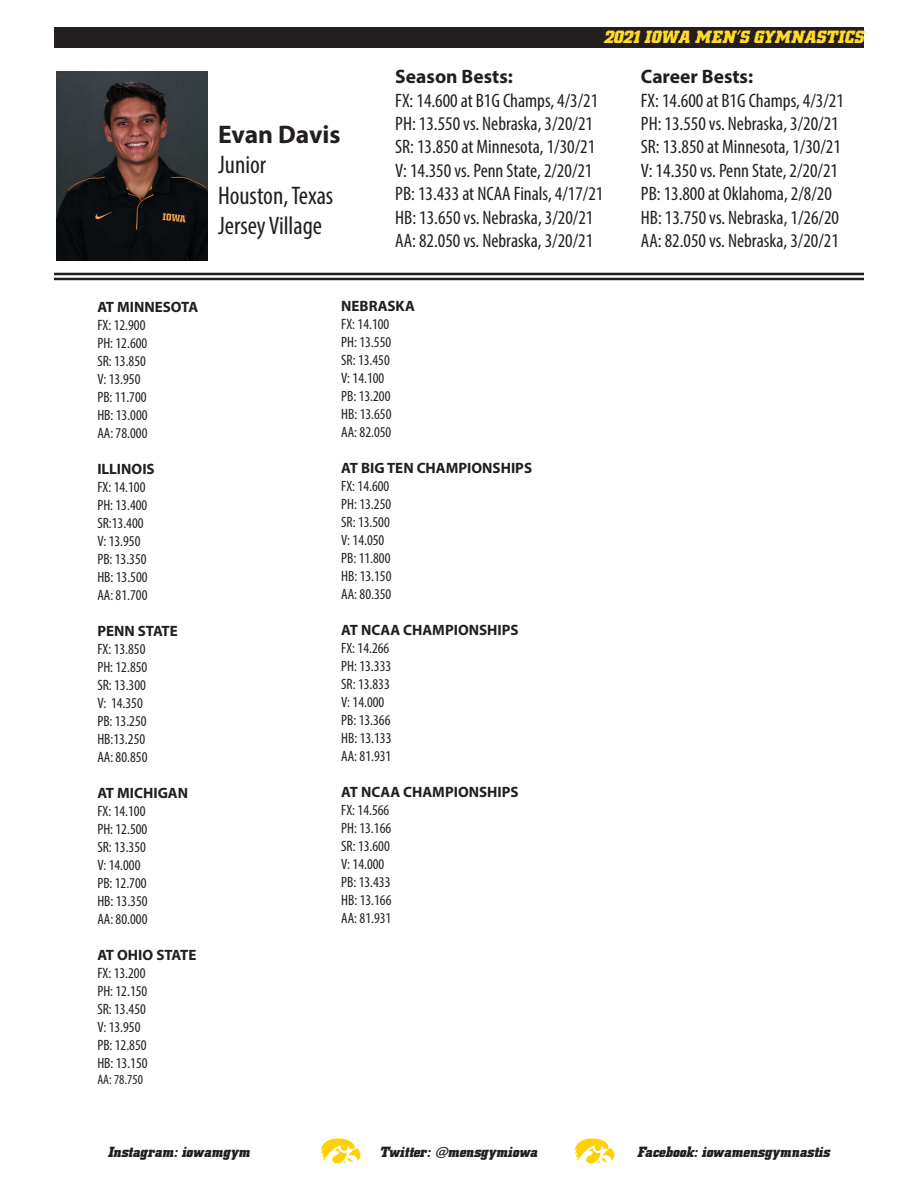
<style>
.page{position:relative;width:918px;height:1188px;background:#fff}
.page>*{position:absolute;margin:0;border:0;box-sizing:border-box;transform-origin:0 0}
.t1{font:condensed 25.5px "Myriad Pro";color:#231f20}
.t2{font:700 25.5px "Myriad Pro";color:#231f20}
.t3{font:condensed 19.5px "Myriad Pro";color:#231f20}
.t4{font:700 19.5px "Myriad Pro";color:#231f20}
.t5{font:italic 700 18px "Hawkeye";letter-spacing:.02em;color:#ffd92b}
.t6{font:condensed 15px "Myriad Pro";color:#231f20}
.t7{font:700 15px "Myriad Pro";color:#231f20}
.t8{font:italic 700 15px "Hawkeye";color:#231f20}
.t9{font:condensed 13.65px "Myriad Pro";color:#231f20}
</style>
<div class="page">
<div style="left:54px;top:27px;width:810px;height:21px;background:#231f20"></div>
<svg style="left:321px;top:1138px;width:39px;height:26px"></svg>
<svg style="left:575px;top:1138px;width:39px;height:26px"></svg>
<hr style="left:54px;top:273px;width:810px;height:2px;background:#231f20">
<hr style="left:54px;top:278px;width:810px;height:2px;background:#231f20">
<img style="left:56px;top:72px;width:152px;height:189px">
<p class="t2" style="left:218px;top:117px;width:124px">Evan Davis</p>
<p class="t1" style="left:218px;top:149px;width:50px">Junior</p>
<p class="t1" style="left:218px;top:180px;width:117px">Houston, Texas</p>
<p class="t1" style="left:218px;top:211px;width:106px">Jersey Village</p>
<p class="t5" style="left:604px;top:27px;width:262px">2021 IOWA MEN’S GYMNASTICS</p>
<p class="t4" style="left:395px;top:64px;width:119px">Season Bests:</p>
<p class="t3" style="left:395px;top:88px;width:205px">FX: 14.600 at B1G Champs, 4/3/21</p>
<p class="t3" style="left:395px;top:112px;width:199px">PH: 13.550 vs. Nebraska, 3/20/21</p>
<p class="t3" style="left:395px;top:135px;width:201px">SR: 13.850 at Minnesota, 1/30/21</p>
<p class="t3" style="left:395px;top:159px;width:199px">V: 14.350 vs. Penn State, 2/20/21</p>
<p class="t3" style="left:395px;top:182px;width:210px">PB: 13.433 at NCAA Finals, 4/17/21</p>
<p class="t3" style="left:395px;top:205px;width:200px">HB: 13.650 vs. Nebraska, 3/20/21</p>
<p class="t3" style="left:395px;top:229px;width:199px">AA: 82.050 vs. Nebraska, 3/20/21</p>
<p class="t4" style="left:641px;top:64px;width:114px">Career Bests:</p>
<p class="t3" style="left:641px;top:88px;width:205px">FX: 14.600 at B1G Champs, 4/3/21</p>
<p class="t3" style="left:641px;top:112px;width:199px">PH: 13.550 vs. Nebraska, 3/20/21</p>
<p class="t3" style="left:641px;top:135px;width:201px">SR: 13.850 at Minnesota, 1/30/21</p>
<p class="t3" style="left:641px;top:159px;width:199px">V: 14.350 vs. Penn State, 2/20/21</p>
<p class="t3" style="left:641px;top:182px;width:192px">PB: 13.800 at Oklahoma, 2/8/20</p>
<p class="t3" style="left:641px;top:205px;width:200px">HB: 13.750 vs. Nebraska, 1/26/20</p>
<p class="t3" style="left:641px;top:229px;width:199px">AA: 82.050 vs. Nebraska, 3/20/21</p>
<p class="t7" style="left:97px;top:297px;width:102px">AT MINNESOTA</p>
<p class="t6" style="left:97px;top:316px;width:50px">FX: 12.900</p>
<p class="t6" style="left:97px;top:334px;width:51px">PH: 12.600</p>
<p class="t6" style="left:97px;top:352px;width:50px">SR: 13.850</p>
<p class="t6" style="left:97px;top:370px;width:45px">V: 13.950</p>
<p class="t6" style="left:97px;top:388px;width:51px">PB: 11.700</p>
<p class="t6" style="left:97px;top:406px;width:52px">HB: 13.000</p>
<p class="t6" style="left:97px;top:424px;width:52px">AA: 78.000</p>
<p class="t7" style="left:97px;top:459px;width:59px">ILLINOIS</p>
<p class="t6" style="left:97px;top:478px;width:50px">FX: 14.100</p>
<p class="t6" style="left:97px;top:496px;width:51px">PH: 13.400</p>
<p class="t6" style="left:97px;top:514px;width:48px">SR:13.400</p>
<p class="t6" style="left:97px;top:532px;width:45px">V: 13.950</p>
<p class="t6" style="left:97px;top:550px;width:51px">PB: 13.350</p>
<p class="t6" style="left:97px;top:568px;width:52px">HB: 13.500</p>
<p class="t6" style="left:97px;top:586px;width:52px">AA: 81.700</p>
<p class="t7" style="left:97px;top:621px;width:82px">PENN STATE</p>
<p class="t6" style="left:97px;top:640px;width:50px">FX: 13.850</p>
<p class="t6" style="left:97px;top:658px;width:51px">PH: 12.850</p>
<p class="t6" style="left:97px;top:676px;width:50px">SR: 13.300</p>
<p class="t6" style="left:97px;top:694px;width:47px">V: 14.350</p>
<p class="t6" style="left:97px;top:712px;width:51px">PB: 13.250</p>
<p class="t6" style="left:97px;top:730px;width:49px">HB:13.250</p>
<p class="t6" style="left:97px;top:748px;width:52px">AA: 80.850</p>
<p class="t7" style="left:97px;top:783px;width:92px">AT MICHIGAN</p>
<p class="t6" style="left:97px;top:802px;width:50px">FX: 14.100</p>
<p class="t6" style="left:97px;top:820px;width:51px">PH: 12.500</p>
<p class="t6" style="left:97px;top:838px;width:50px">SR: 13.350</p>
<p class="t6" style="left:97px;top:856px;width:45px">V: 14.000</p>
<p class="t6" style="left:97px;top:874px;width:51px">PB: 12.700</p>
<p class="t6" style="left:97px;top:892px;width:52px">HB: 13.350</p>
<p class="t6" style="left:97px;top:910px;width:52px">AA: 80.000</p>
<p class="t7" style="left:97px;top:945px;width:101px">AT OHIO STATE</p>
<p class="t6" style="left:97px;top:964px;width:50px">FX: 13.200</p>
<p class="t6" style="left:97px;top:982px;width:51px">PH: 12.150</p>
<p class="t6" style="left:97px;top:1000px;width:50px">SR: 13.450</p>
<p class="t6" style="left:97px;top:1018px;width:45px">V: 13.950</p>
<p class="t6" style="left:97px;top:1036px;width:51px">PB: 12.850</p>
<p class="t6" style="left:97px;top:1054px;width:52px">HB: 13.150</p>
<p class="t9" style="left:97px;top:1071px;width:47px">AA: 78.750</p>
<p class="t7" style="left:341px;top:296px;width:75px">NEBRASKA</p>
<p class="t6" style="left:341px;top:315px;width:50px">FX: 14.100</p>
<p class="t6" style="left:341px;top:333px;width:51px">PH: 13.550</p>
<p class="t6" style="left:341px;top:351px;width:50px">SR: 13.450</p>
<p class="t6" style="left:341px;top:369px;width:45px">V: 14.100</p>
<p class="t6" style="left:341px;top:387px;width:51px">PB: 13.200</p>
<p class="t6" style="left:341px;top:405px;width:52px">HB: 13.650</p>
<p class="t6" style="left:341px;top:423px;width:52px">AA: 82.050</p>
<p class="t7" style="left:341px;top:458px;width:192px">AT BIG TEN CHAMPIONSHIPS</p>
<p class="t6" style="left:341px;top:477px;width:50px">FX: 14.600</p>
<p class="t6" style="left:341px;top:495px;width:51px">PH: 13.250</p>
<p class="t6" style="left:341px;top:513px;width:50px">SR: 13.500</p>
<p class="t6" style="left:341px;top:531px;width:45px">V: 14.050</p>
<p class="t6" style="left:341px;top:549px;width:51px">PB: 11.800</p>
<p class="t6" style="left:341px;top:567px;width:52px">HB: 13.150</p>
<p class="t6" style="left:341px;top:585px;width:52px">AA: 80.350</p>
<p class="t7" style="left:341px;top:620px;width:179px">AT NCAA CHAMPIONSHIPS</p>
<p class="t6" style="left:341px;top:639px;width:50px">FX: 14.266</p>
<p class="t6" style="left:341px;top:657px;width:51px">PH: 13.333</p>
<p class="t6" style="left:341px;top:675px;width:50px">SR: 13.833</p>
<p class="t6" style="left:341px;top:693px;width:45px">V: 14.000</p>
<p class="t6" style="left:341px;top:711px;width:51px">PB: 13.366</p>
<p class="t6" style="left:341px;top:729px;width:52px">HB: 13.133</p>
<p class="t6" style="left:341px;top:747px;width:52px">AA: 81.931</p>
<p class="t7" style="left:341px;top:782px;width:179px">AT NCAA CHAMPIONSHIPS</p>
<p class="t6" style="left:341px;top:801px;width:50px">FX: 14.566</p>
<p class="t6" style="left:341px;top:819px;width:51px">PH: 13.166</p>
<p class="t6" style="left:341px;top:837px;width:50px">SR: 13.600</p>
<p class="t6" style="left:341px;top:855px;width:45px">V: 14.000</p>
<p class="t6" style="left:341px;top:873px;width:51px">PB: 13.433</p>
<p class="t6" style="left:341px;top:891px;width:52px">HB: 13.166</p>
<p class="t6" style="left:341px;top:909px;width:52px">AA: 81.931</p>
<p class="t8" style="left:108px;top:1143px;width:144px">Instagram: iowamgym</p>
<p class="t8" style="left:380px;top:1143px;width:160px">Twitter: @mensgymiowa</p>
<p class="t8" style="left:638px;top:1143px;width:194px">Facebook: iowamensgymnastis</p>
</div>
